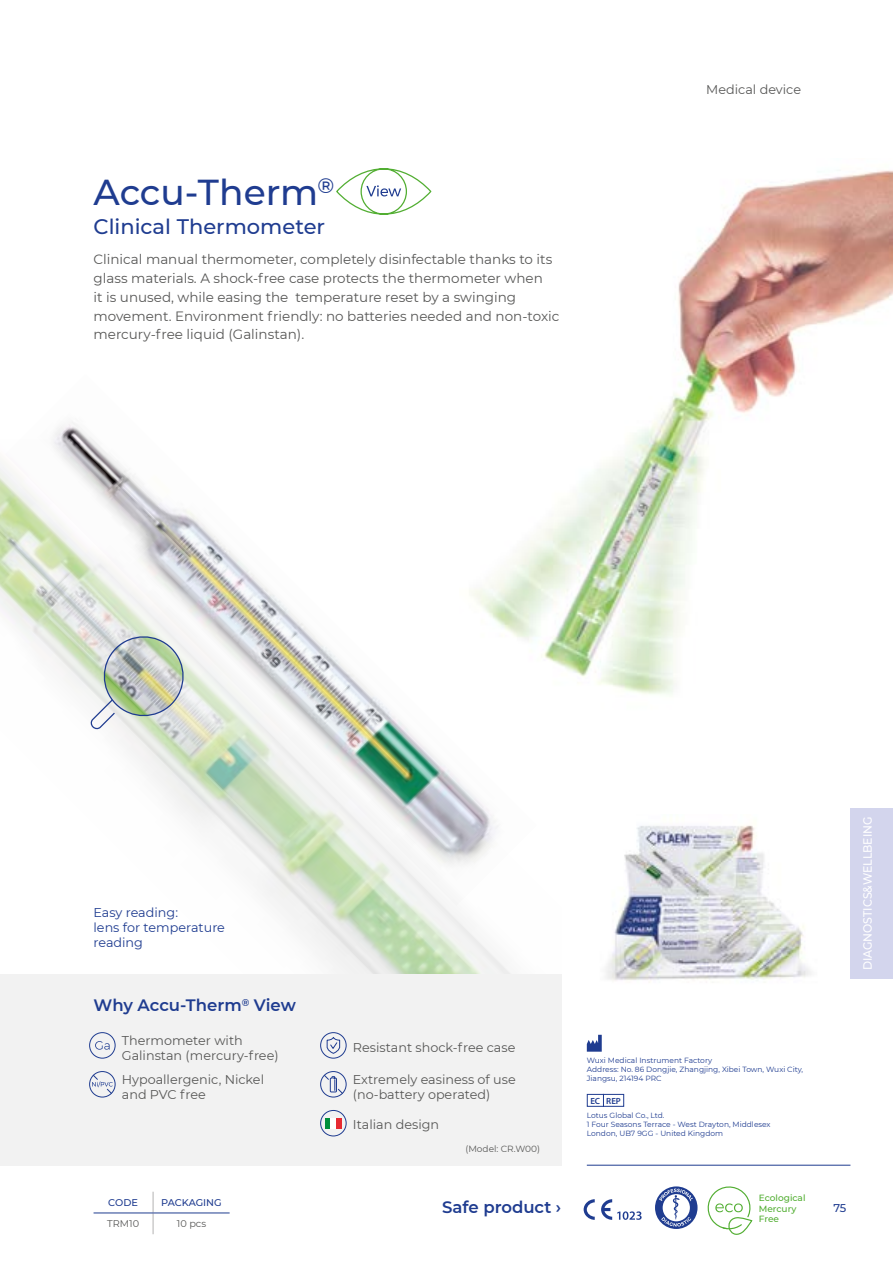
<style>
.page{position:relative;width:893px;height:1263px;background:#fff}
.page>*{position:absolute;margin:0;border:0;box-sizing:border-box;transform-origin:0 0}
.t1{font:500 36px "Montserrat";color:#1f3c90}
.t2{font:500 21px "Montserrat";color:#1f3c90}
.t3{font:600 16.5px "Montserrat";color:#1f3c90}
.t4{font:13.5px/18.8px "Montserrat";color:#575756}
.t5{font:12.75px/15.3px "Montserrat";color:#575756}
.t6{font:12.75px/15.3px "Montserrat";color:#1f3c90}
.t7{font:500 12px "Montserrat";color:#fff;scale:.91 1}
.t8{font:500 11.25px "Montserrat";color:#1f3c90}
.t9{font:500 9.75px "Montserrat";color:#1f3c90}
.t10{font:9.75px "Montserrat";color:#575756}
.t11{font:500 9px/10.8px "Montserrat";color:#52ae32}
.t12{font:9px "Montserrat";color:#575756}
.t13{font:600 8.85px "Myriad Pro";color:#1f3c90}
.t14{font:7.5px/9px "Montserrat";color:#1f3c90}
</style>
<div class="page">
<div style="left:0;top:974px;width:561px;height:191px;background:#f2f2f2"></div>
<img style="left:561px;top:170px;width:332px;height:524px">
<svg style="left:153px;top:1192px;width:1px;height:42px"></svg>
<hr style="left:94px;top:1212px;width:59px;height:1px;background:#1f3c90">
<hr style="left:153px;top:1212px;width:77px;height:1px;background:#1f3c90">
<hr style="left:587px;top:1165px;width:263px;height:1px;background:#1f3c90">
<svg style="left:336px;top:168px;width:96px;height:47px"></svg>
<div style="left:89px;top:1032px;width:26px;height:26px;border:1px solid #1f3c90;border-radius:50%"></div>
<svg style="left:95px;top:1041px;width:15px;height:9px"></svg>
<div style="left:89px;top:1071px;width:26px;height:26px;border:1px solid #1f3c90;border-radius:50%"></div>
<svg style="left:92px;top:1074px;width:21px;height:20px"></svg>
<div style="left:320px;top:1071px;width:26px;height:26px;border:1px solid #1f3c90;border-radius:50%"></div>
<svg style="left:323px;top:1074px;width:21px;height:20px"></svg>
<div style="left:320px;top:1032px;width:26px;height:26px;border:1px solid #1f3c90;border-radius:50%"></div>
<svg style="left:326px;top:1037px;width:14px;height:17px"></svg>
<div style="left:320px;top:1110px;width:26px;height:26px;border:1px solid #1f3c90;border-radius:50%"></div>
<div style="left:325px;top:1118px;width:5px;height:10px;background:#008f3a"></div>
<div style="left:330px;top:1118px;width:6px;height:10px;background:#fff"></div>
<div style="left:336px;top:1118px;width:6px;height:10px;background:#e62a32"></div>
<svg style="left:655px;top:1186px;width:42px;height:43px"></svg>
<svg style="left:707px;top:1186px;width:46px;height:49px"></svg>
<svg style="left:584px;top:1199px;width:11px;height:21px"></svg>
<svg style="left:601px;top:1199px;width:41px;height:21px"></svg>
<img style="left:0;top:467px;width:561px;height:507px">
<img style="left:5px;top:422px;width:532px;height:484px">
<img style="left:89px;top:631px;width:100px;height:100px">
<img style="left:606px;top:825px;width:205px;height:156px">
<svg style="left:587px;top:1035px;width:15px;height:17px"></svg>
<svg style="left:586px;top:1093px;width:39px;height:14px"></svg>
<div style="left:850px;top:808px;width:43px;height:171px;background:#d3d5ed"></div>
<h1 class="t1" style="left:94px;top:167px;width:242px">Accu-Therm<sup>®</sup></h1>
<h2 class="t2" style="left:94px;top:212px;width:233px">Clinical Thermometer</h2>
<p class="t4" style="left:94px;top:250px;width:467px">Clinical manual thermometer, completely disinfectable thanks to its glass materials. A shock-free case protects the thermometer when<br>it is unused, while easing the temperature reset by a swinging movement. Environment friendly: no batteries needed and non-toxic mercury-free liquid (Galinstan).</p>
<p class="t5" style="left:706px;top:81px;width:96px">Medical device</p>
<p class="t6" style="left:94px;top:904px;width:133px">Easy reading:<br>lens for temperature reading</p>
<p class="t3" style="left:94px;top:993px;width:204px">Why Accu-Therm<sup>®</sup> View</p>
<p class="t5" style="left:122px;top:1032px;width:158px">Thermometer with<br>Galinstan (mercury-free)</p>
<p class="t5" style="left:122px;top:1071px;width:144px">Hypoallergenic, Nickel and PVC free</p>
<p class="t9" style="left:108px;top:1196px;width:31px">CODE</p>
<p class="t9" style="left:161px;top:1196px;width:62px">PACKAGING</p>
<p class="t10" style="left:107px;top:1217px;width:33px">TRM10</p>
<p class="t10" style="left:177px;top:1217px;width:31px">10 pcs</p>
<p class="t7" style="left:859px;top:970px;width:171px;rotate:-90deg">DIAGNOSTICS&amp;WELLBEING</p>
<p class="t5" style="left:353px;top:1039px;width:164px">Resistant shock-free case</p>
<p class="t5" style="left:353px;top:1071px;width:164px">Extremely easiness of use (no-battery operated)</p>
<p class="t5" style="left:353px;top:1117px;width:88px">Italian design</p>
<p class="t12" style="left:465px;top:1143px;width:76px">(Model: CR.W00)</p>
<p class="t3" style="left:442px;top:1195px;width:121px">Safe product ›</p>
<p class="t14" style="left:587px;top:1056px;width:218px">Wuxi Medical Instrument Factory<br>Address: No. 86 Dongjie, Zhangjing, Xibei Town, Wuxi City,<br>Jiangsu, 214194 PRC</p>
<p class="t14" style="left:587px;top:1111px;width:185px">Lotus Global Co., Ltd.<br>1 Four Seasons Terrace - West Drayton, Middlesex<br>London, UB7 9GG - United Kingdom</p>
<p class="t13" style="left:590px;top:1095px;width:32px">EC REP</p>
<p class="t11" style="left:759px;top:1192px;width:48px">Ecological<br>Mercury<br>Free</p>
<p class="t8" style="left:833px;top:1200px;width:14px">75</p>
</div>
